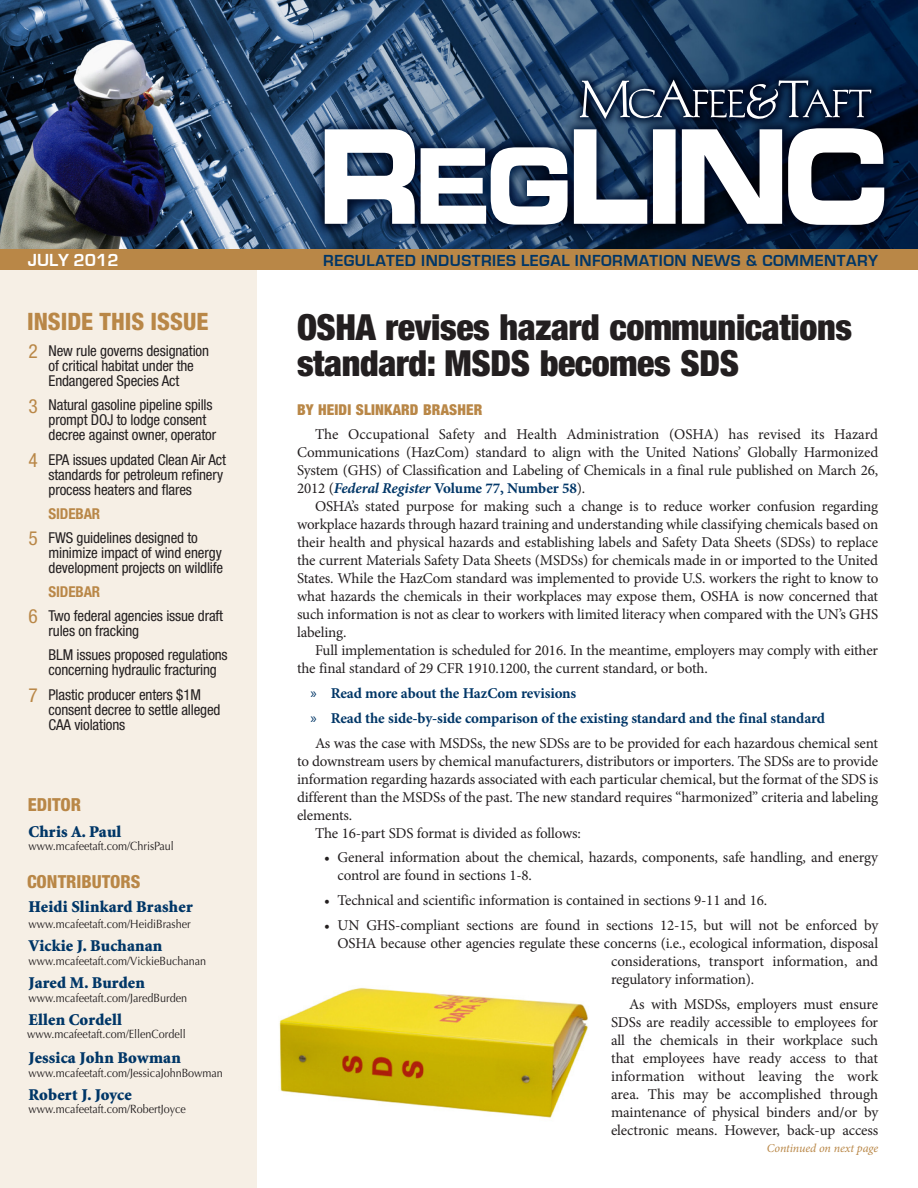
<style>
.page{position:relative;width:918px;height:1188px;background:#fff}
.page>*{position:absolute;margin:0;border:0;box-sizing:border-box;transform-origin:0 0}
.HEADLINE{font:900 condensed 36px/36px "Helvetica Neue";letter-spacing:-.01em;color:#231f20}
.t1{font:800 condensed 24px "Helvetica Neue";color:#b98747}
.INSIDE_THIS_ISSUE_IT{font:800 condensed 18px "Helvetica Neue";color:#b98747}
.t2{font:700 18px "Eurostile";color:#fff}
.NAME{font:900 16.5px "Minion Std";letter-spacing:.01em;color:#003667}
.t3{font:700 16.5px "Eurostile";letter-spacing:.03em;color:#003667}
.Body_text{font:15px/18px "Minion Pro";letter-spacing:-.01em;color:#231f20;text-align:justify}
.INSIDE_THIS_ISSUE_IT-2{font:condensed 15px/15px "Helvetica Neue";letter-spacing:-.01em;color:#231f20}
.Bulleted_Text__NEW{font:15px/18px "Minion Pro";letter-spacing:-.01em;color:#231f20}
.BULLETED_BLUE_TEXT{font:700 15px "Minion Pro";letter-spacing:-.01em;color:#003667}
.Byline{font:900 condensed 15px "Helvetica Neue";letter-spacing:.01em;color:#b98747}
.INSIDE_THIS_ISSUE_IT-3{font:700 condensed 15px "Helvetica Neue";letter-spacing:-.01em;color:#b98747}
.NAME-2{font:12px "Optima LT Std";color:#231f20;scale:.9 1}
.NAME__Link{font:12px "Optima LT Std";color:#231f20;scale:.9 1}
.Continued_to_from{font:italic 12px "Minion Pro";letter-spacing:-.005em;color:#b98747}
.s1{font-size:19.5px;color:#b98747}
.s2{font-weight:700;font-style:italic;color:#003667}
.s3{font-weight:700;color:#003667}
.s4{font-family:"Myriad Pro";font-weight:400}
</style>
<div class="page">
<img style="left:0;top:0;width:918px;height:250px">
<div style="left:0;top:270px;width:256px;height:918px;background:#f6efe5"></div>
<svg style="left:580px;top:80px;width:291px;height:39px;background:#374a63"></svg>
<svg style="left:325px;top:128px;width:559px;height:97px"></svg>
<div style="left:0;top:250px;width:918px;height:20px;background:#b98747"></div>
<img style="left:279px;top:987px;width:309px;height:131px">
<p class="t2" style="left:28px;top:250px;width:93px">JULY 2012</p>
<p class="t3" style="left:323px;top:251px;width:556px">REGULATED INDUSTRIES LEGAL INFORMATION NEWS &amp; COMMENTARY</p>
<p class="t1" style="left:27px;top:307px;width:183px">INSIDE THIS ISSUE</p>
<p class="INSIDE_THIS_ISSUE_IT-2" style="left:49px;top:343px;width:162px;text-indent:-20px"><span class="s1">2</span> New rule governs designation of critical habitat under the<br>Endangered Species Act</p>
<p class="INSIDE_THIS_ISSUE_IT-2" style="left:49px;top:397px;width:169px;text-indent:-20px"><span class="s1">3</span> Natural gasoline pipeline spills prompt DOJ to lodge consent decree against owner, operator</p>
<p class="INSIDE_THIS_ISSUE_IT-2" style="left:49px;top:452px;width:179px;text-indent:-20px"><span class="s1">4</span> EPA issues updated Clean Air Act standards for petroleum refinery process heaters and flares</p>
<p class="INSIDE_THIS_ISSUE_IT-3" style="left:49px;top:504px;width:53px">SIDEBAR</p>
<p class="INSIDE_THIS_ISSUE_IT-2" style="left:49px;top:530px;width:176px;text-indent:-20px"><span class="s1">5</span> FWS guidelines designed to minimize impact of wind energy development projects on wildlife</p>
<p class="INSIDE_THIS_ISSUE_IT-3" style="left:49px;top:583px;width:53px">SIDEBAR</p>
<p class="INSIDE_THIS_ISSUE_IT-2" style="left:49px;top:608px;width:176px;text-indent:-20px"><span class="s1">6</span> Two federal agencies issue draft rules on fracking</p>
<p class="INSIDE_THIS_ISSUE_IT-2" style="left:49px;top:648px;width:181px">BLM issues proposed regulations concerning hydraulic fracturing</p>
<p class="INSIDE_THIS_ISSUE_IT-2" style="left:49px;top:687px;width:173px;text-indent:-20px"><span class="s1">7</span> Plastic producer enters $1M consent decree to settle alleged<br>CAA violations</p>
<p class="INSIDE_THIS_ISSUE_IT" style="left:28px;top:793px;width:55px">EDITOR</p>
<p class="NAME" style="left:28px;top:823px;width:94px">Chris A. Paul</p>
<p class="NAME__Link" style="left:28px;top:839px;width:163px">www.mcafeetaft.com/ChrisPaul</p>
<p class="INSIDE_THIS_ISSUE_IT" style="left:27px;top:871px;width:115px">CONTRIBUTORS</p>
<p class="NAME" style="left:28px;top:898px;width:166px">Heidi Slinkard Brasher</p>
<p class="NAME-2" style="left:28px;top:917px;width:182px">www.mcafeetaft.com/HeidiBrasher</p>
<p class="NAME" style="left:28px;top:938px;width:135px">Vickie J. Buchanan</p>
<p class="NAME__Link" style="left:28px;top:954px;width:199px">www.mcafeetaft.com/VickieBuchanan</p>
<p class="NAME" style="left:28px;top:975px;width:118px">Jared M. Burden</p>
<p class="NAME__Link" style="left:28px;top:991px;width:178px">www.mcafeetaft.com/JaredBurden</p>
<p class="NAME" style="left:28px;top:1011px;width:95px">Ellen Cordell</p>
<p class="NAME-2" style="left:27px;top:1027px;width:178px">www.mcafeetaft.com/EllenCordell</p>
<p class="NAME" style="left:28px;top:1050px;width:154px">Jessica John Bowman</p>
<p class="NAME-2" style="left:28px;top:1066px;width:218px">www.mcafeetaft.com/JessicaJohnBowman</p>
<p class="NAME" style="left:28px;top:1086px;width:105px">Robert J. Joyce</p>
<p class="NAME-2" style="left:28px;top:1102px;width:176px">www.mcafeetaft.com/RobertJoyce</p>
<p class="HEADLINE" style="left:297px;top:308px;width:557px">OSHA revises hazard communications standard: MSDS becomes SDS</p>
<p class="Byline" style="left:297px;top:400px;width:187px">BY HEIDI SLINKARD BRASHER</p>
<p class="Body_text" style="left:297px;top:426px;width:583px;text-indent:18px">The Occupational Safety and Health Administration (OSHA) has revised its Hazard Communications (HazCom) standard to align with the United Nations’ Globally Harmonized System (GHS) of Classification and Labeling of Chemicals in a final rule published on March 26, 2012 (<span class="s2">Federal Register</span> <span class="s3">Volume 77, Number 58</span>).</p>
<p class="Body_text" style="left:297px;top:498px;width:583px;text-indent:18px">OSHA’s stated purpose for making such a change is to reduce worker confusion regarding workplace hazards through hazard training and understanding while classifying chemicals based on their health and physical hazards and establishing labels and Safety Data Sheets (SDSs) to replace the current Materials Safety Data Sheets (MSDSs) for chemicals made in or imported to the United States. While the HazCom standard was implemented to provide U.S. workers the right to know to what hazards the chemicals in their workplaces may expose them, OSHA is now concerned that such information is not as clear to workers with limited literacy when compared with the UN’s GHS labeling.</p>
<p class="Body_text" style="left:297px;top:642px;width:583px;text-indent:18px">Full implementation is scheduled for 2016. In the meantime, employers may comply with either the final standard of 29 CFR 1910.1200, the current standard, or both.</p>
<p class="BULLETED_BLUE_TEXT" style="left:310px;top:684px;width:267px"><span class="s4">»</span> Read more about the HazCom revisions</p>
<p class="BULLETED_BLUE_TEXT" style="left:310px;top:709px;width:516px"><span class="s4">»</span> Read the side-by-side comparison of the existing standard and the final standard</p>
<p class="Body_text" style="left:297px;top:734px;width:583px;text-indent:18px">As was the case with MSDSs, the new SDSs are to be provided for each hazardous chemical sent to downstream users by chemical manufacturers, distributors or importers. The SDSs are to provide information regarding hazards associated with each particular chemical, but the format of the SDS is different than the MSDSs of the past. The new standard requires “harmonized” criteria and labeling elements.</p>
<p class="Body_text" style="left:315px;top:824px;width:268px">The 16-part SDS format is divided as follows:</p>
<p class="Bulleted_Text__NEW" style="left:338px;top:849px;width:542px;text-indent:-14px">• General information about the chemical, hazards, components, safe handling, and energy control are found in sections 1-8.</p>
<p class="Bulleted_Text__NEW" style="left:324px;top:891px;width:445px">• Technical and scientific information is contained in sections 9-11 and 16.</p>
<p class="Bulleted_Text__NEW" style="left:324px;top:916px;width:556px">• UN GHS-compliant sections are found in sections 12-15, but will not be enforced by</p>
<p class="Bulleted_Text__NEW" style="left:338px;top:934px;width:542px">OSHA because other agencies regulate these concerns (i.e., ecological information, disposal</p>
<p class="Bulleted_Text__NEW" style="left:611px;top:952px;width:269px">considerations, transport information, and</p>
<p class="Bulleted_Text__NEW" style="left:611px;top:970px;width:145px">regulatory information).</p>
<p class="Body_text" style="left:611px;top:995px;width:269px;text-indent:18px">As with MSDSs, employers must ensure SDSs are readily accessible to employees for all the chemicals in their workplace such that employees have ready access to that information without leaving the work area. This may be accomplished through maintenance of physical binders and/or by electronic means. However, back-up access</p>
<p class="Continued_to_from" style="left:767px;top:1139px;width:113px">Continued on next page</p>
</div>
